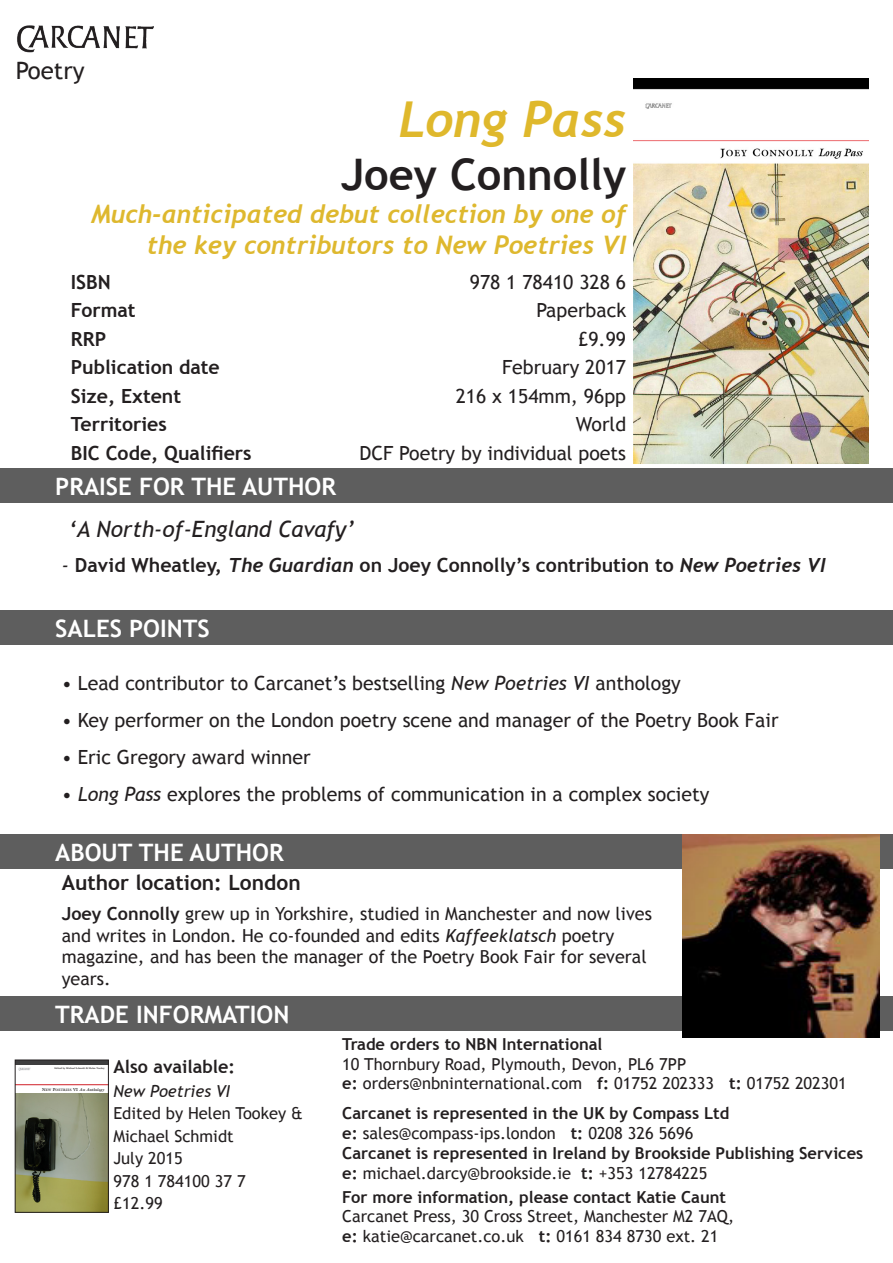
<style>
.page{position:relative;width:893px;height:1263px;background:#fff}
.page>*{position:absolute;margin:0;border:0;box-sizing:border-box;transform-origin:0 0}
.t1{font:italic 700 49.5px "Trebuchet";color:#dfb82c}
.t2{font:700 43.5px "Trebuchet MS";color:#231f20}
.t3{font:italic 700 25.5px/30.6px "Trebuchet";color:#deb82e;text-align:right}
.t4{font:700 24px "Trebuchet MS";color:#fff}
.t5{font:24px "Trebuchet MS";color:#231f20}
.t6{font:italic 22.5px "Trebuchet MS";color:#231f20}
.t7{font:700 21px "Trebuchet MS";color:#231f20}
.t8{font:19.5px "Trebuchet MS";color:#231f20}
.t9{font:700 19.5px "Trebuchet MS";color:#231f20}
.t10{font:18px/21.6px "Trebuchet MS";color:#231f20}
.t11{font:700 18px "Trebuchet MS";color:#231f20}
.t12{font:16.5px "Trebuchet MS";color:#231f20}
.t13{font:700 16.5px "Trebuchet MS";color:#231f20}
.t14{font:italic 16.5px "Trebuchet MS";color:#231f20}
.t15{font:italic 700 4.05px "Galliard LT";letter-spacing:.02em;color:#231f20}
.t16{font:700 2.55px "Galliard LT";letter-spacing:.01em;color:#231f20}
.s1{font-weight:400;font-style:italic}
.s2{font-family:"Trebuchet";font-style:italic}
.s3{font-style:italic}
.s4{font-weight:700}
.s5{font-style:normal;font-size:4.2px}
.s6{font-style:normal;font-size:3.3px}
</style>
<div class="page">
<div style="left:0;top:834px;width:893px;height:34px;background:#5e5e5e"></div>
<div style="left:0;top:996px;width:893px;height:34px;background:#5e5e5e"></div>
<div style="left:0;top:611px;width:893px;height:34px;background:#5e5e5e"></div>
<div style="left:0;top:468px;width:893px;height:34px;background:#5e5e5e"></div>
<img style="left:17px;top:25px;width:137px;height:27px">
<hr style="left:15px;top:1084px;width:93px;height:1px;background:#d1232a">
<svg style="left:18px;top:1068px;width:12px;height:2px"></svg>
<img style="left:17px;top:1093px;width:90px;height:117px">
<hr style="left:15px;top:1060px;width:93px;height:4px;background:#3e3e3f">
<div style="left:15px;top:1060px;width:94px;height:152px;border:1px solid #231f20"></div>
<img style="left:682px;top:834px;width:197px;height:203px">
<img style="left:634px;top:79px;width:234px;height:385px">
<p class="t5" style="left:16px;top:56px;width:70px">Poetry</p>
<p class="t1" style="left:399px;top:89px;width:229px">Long Pass</p>
<p class="t2" style="left:341px;top:148px;width:287px">Joey Connolly</p>
<p class="t3" style="left:91px;top:199px;width:537px">Much-anticipated debut collection by one of the key contributors to New Poetries VI</p>
<p class="t9" style="left:71px;top:269px;width:41px">ISBN</p>
<p class="t8" style="left:470px;top:270px;width:158px">978 1 78410 328 6</p>
<p class="t9" style="left:71px;top:298px;width:66px">Format</p>
<p class="t8" style="left:536px;top:299px;width:91px">Paperback</p>
<p class="t9" style="left:71px;top:326px;width:37px">RRP</p>
<p class="t8" style="left:578px;top:327px;width:50px">£9.99</p>
<p class="t9" style="left:71px;top:355px;width:150px">Publication date</p>
<p class="t8" style="left:502px;top:356px;width:126px">February 2017</p>
<p class="t9" style="left:71px;top:383px;width:112px">Size, Extent</p>
<p class="t8" style="left:456px;top:384px;width:172px">216 x 154mm, 96pp</p>
<p class="t9" style="left:71px;top:412px;width:97px">Territories</p>
<p class="t8" style="left:576px;top:413px;width:52px">World</p>
<p class="t9" style="left:71px;top:440px;width:182px">BIC Code, Qualifiers</p>
<p class="t8" style="left:360px;top:441px;width:268px">DCF Poetry by individual poets</p>
<p class="t4" style="left:55px;top:472px;width:282px">PRAISE FOR THE AUTHOR</p>
<p class="t6" style="left:69px;top:516px;width:288px">‘A North-of-England Cavafy’</p>
<p class="t9" style="left:62px;top:553px;width:765px"><span class="s1">-</span> David Wheatley, <span class="s2">The Guardian</span> on Joey Connolly’s contribution to <span class="s2">New Poetries VI</span></p>
<p class="t4" style="left:55px;top:614px;width:156px">SALES POINTS</p>
<p class="t8" style="left:62px;top:672px;width:620px">• Lead contributor to Carcanet’s bestselling <span class="s3">New Poetries VI</span> anthology</p>
<p class="t8" style="left:62px;top:709px;width:718px">• Key performer on the London poetry scene and manager of the Poetry Book Fair</p>
<p class="t8" style="left:62px;top:746px;width:250px">• Eric Gregory award winner</p>
<p class="t8" style="left:62px;top:783px;width:649px">• <span class="s3">Long Pass</span> explores the problems of communication in a complex society</p>
<p class="t4" style="left:55px;top:837px;width:230px">ABOUT THE AUTHOR</p>
<p class="t7" style="left:62px;top:869px;width:240px">Author location: London</p>
<p class="t10" style="left:62px;top:903px;width:592px"><span class="s4">Joey Connolly</span> grew up in Yorkshire, studied in Manchester and now lives and writes in London. He co-founded and edits <span class="s3">Kaffeeklatsch</span> poetry magazine, and has been the manager of the Poetry Book Fair for several years.</p>
<p class="t4" style="left:55px;top:999px;width:236px">TRADE INFORMATION</p>
<p class="t16" style="left:54px;top:1067px;width:52px">Edited by Michael Schmidt &amp; Helen Tookey</p>
<p class="t11" style="left:113px;top:1055px;width:123px">Also available:</p>
<p class="t14" style="left:113px;top:1081px;width:118px">New Poetries VI</p>
<p class="t12" style="left:113px;top:1103px;width:191px">Edited by Helen Tookey &amp;</p>
<p class="t12" style="left:113px;top:1126px;width:122px">Michael Schmidt</p>
<p class="t12" style="left:113px;top:1148px;width:71px">July 2015</p>
<p class="t12" style="left:113px;top:1171px;width:134px">978 1 784100 37 7</p>
<p class="t12" style="left:113px;top:1193px;width:51px">£12.99</p>
<p class="t15" style="left:42px;top:1087px;width:63px"><span class="s5">N</span><span class="s6">EW</span> <span class="s5">P</span><span class="s6">OETRIES</span> <span class="s5">VI</span> An Anthology</p>
<p class="t13" style="left:342px;top:1033px;width:262px">Trade orders to NBN International</p>
<p class="t12" style="left:342px;top:1054px;width:345px">10 Thornbury Road, Plymouth, Devon, PL6 7PP</p>
<p class="t12" style="left:342px;top:1074px;width:506px"><span class="s4">e:</span> orders@nbninternational.com <span class="s4">f:</span> 01752 202333 <span class="s4">t:</span> 01752 202301</p>
<p class="t13" style="left:342px;top:1103px;width:389px">Carcanet is represented in the UK by Compass Ltd</p>
<p class="t12" style="left:342px;top:1123px;width:353px"><span class="s4">e:</span> sales@compass-ips.london <span class="s4">t:</span> 0208 326 5696</p>
<p class="t13" style="left:342px;top:1143px;width:522px">Carcanet is represented in Ireland by Brookside Publishing Services</p>
<p class="t12" style="left:342px;top:1163px;width:367px"><span class="s4">e:</span> michael.darcy@brookside.ie <span class="s4">t:</span> +353 12784225</p>
<p class="t13" style="left:342px;top:1186px;width:385px">For more information, please contact Katie Caunt</p>
<p class="t12" style="left:342px;top:1207px;width:393px">Carcanet Press, 30 Cross Street, Manchester M2 7AQ,</p>
<p class="t12" style="left:342px;top:1227px;width:378px"><span class="s4">e:</span> katie@carcanet.co.uk <span class="s4">t:</span> 0161 834 8730 ext. 21</p>
</div>
